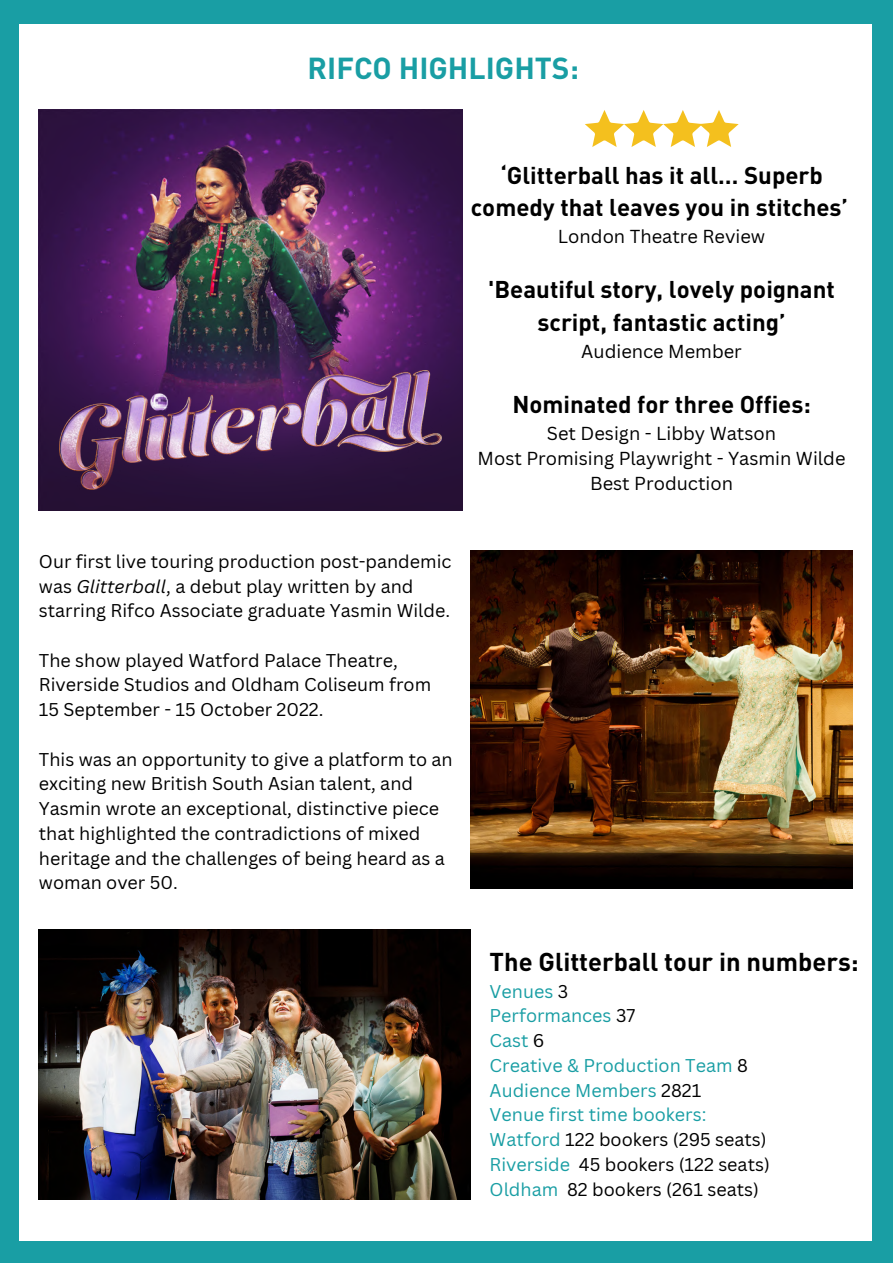
<style>
.page{position:relative;width:893px;height:1264px;background:#fff}
.page>*{position:absolute;margin:0;border:0;box-sizing:border-box;transform-origin:0 0}
.t1{font:700 30px "DIN";color:#199ea4}
.t2{font:700 25.5px "DIN";color:#000}
.t3{font:700 24px/32.5px "DIN";color:#000;text-align:center}
.t4{font:18.3px/24.8px "Canva Sans";color:#000;text-align:center}
.t5{font:18px/24.8px "Canva Sans";color:#000}
.t6{font:18px/24.8px "Canva Sans";color:#199ea4}
.s1{font-style:italic}
.s2{color:#000}
</style>
<div class="page">
<div style="left:0;top:0;width:892px;height:1262px;background:#199ea4"></div>
<div style="left:19px;top:24px;width:852px;height:1216px;background:#fff"></div>
<svg style="left:585px;top:110px;width:153px;height:37px"></svg>
<img style="left:39px;top:110px;width:424px;height:400px">
<img style="left:59px;top:370px;width:383px;height:120px">
<img style="left:471px;top:550px;width:381px;height:339px">
<img style="left:39px;top:929px;width:432px;height:270px">
<h1 class="t1" style="left:307px;top:48px;width:273px">RIFCO HIGHLIGHTS:</h1>
<h3 class="t3" style="left:471px;top:158px;width:379px">‘Glitterball has it all… Superb comedy that leaves you in stitches’</h3>
<p class="t4" style="left:558px;top:224px;width:209px">London Theatre Review</p>
<h3 class="t3" style="left:488px;top:272px;width:348px">'Beautiful story, lovely poignant script, fantastic acting’</h3>
<p class="t4" style="left:581px;top:338px;width:162px">Audience Member</p>
<h3 class="t3" style="left:512px;top:387px;width:300px">Nominated for three Offies:</h3>
<p class="t4" style="left:477px;top:420px;width:369px">Set Design - Libby Watson<br>Most Promising Playwright - Yasmin Wilde<br>Best Production</p>
<p class="t5" style="left:39px;top:548px;width:414px">Our first live touring production post-pandemic was <span class="s1">Glitterball</span>, a debut play written by and starring Rifco Associate graduate Yasmin Wilde.</p>
<p class="t5" style="left:39px;top:647px;width:393px">The show played Watford Palace Theatre,<br>Riverside Studios and Oldham Coliseum from<br>15 September - 15 October 2022.</p>
<p class="t5" style="left:39px;top:746px;width:415px">This was an opportunity to give a platform to an exciting new British South Asian talent, and Yasmin wrote an exceptional, distinctive piece that highlighted the contradictions of mixed heritage and the challenges of being heard as a woman over 50.</p>
<h2 class="t2" style="left:489px;top:944px;width:370px">The Glitterball tour in numbers:</h2>
<p class="t6" style="left:489px;top:978px;width:282px">Venues <span class="s2">3<br></span>Performances <span class="s2">37<br></span>Cast <span class="s2">6<br></span>Creative &amp; Production Team <span class="s2">8<br></span>Audience Members <span class="s2">2821<br></span>Venue first time bookers:<br>Watford <span class="s2">122 bookers (295 seats)<br></span>Riverside <span class="s2">45 bookers (122 seats)<br></span>Oldham <span class="s2">82 bookers (261 seats)</span></p>
</div>
